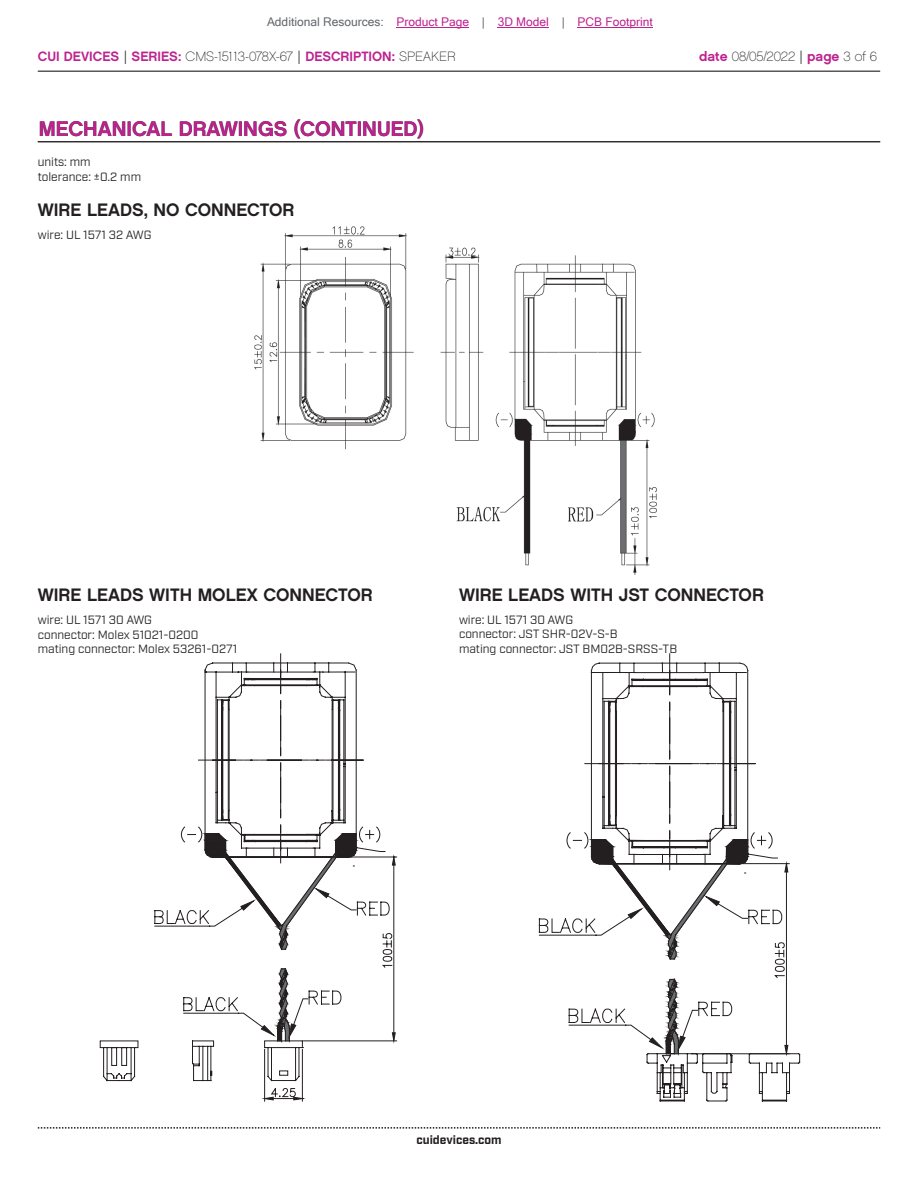
<style>
.page{position:relative;width:918px;height:1188px;background:#fff}
.page>*{position:absolute;margin:0;border:0;box-sizing:border-box;transform-origin:0 0}
.t1{font:21px "Chalet New York Nineteen Sixty";color:#bd238f}
.t2{font:18px "Chalet New York Nineteen Sixty";color:#231f20}
.t3{font:13.5px "Chalet New York Nineteen Sixty";color:#bd238f}
.t4{font:13.5px "Chalet Paris Nineteen Sixty";letter-spacing:-.005em;color:#231f20}
.t5{font:12px/14.4px "Industry";color:#231f20}
.t6{font:12px "Microsoft Sans Serif";color:#bd238f}
.t7{font:700 12px "Industry";color:#231f20}
.s1{color:#63676b}
.s2{font-family:"Industry";color:#231f20}
.s3{font-family:"Chalet Paris Nineteen Sixty";color:#231f20}
.s4{font-family:"Chalet New York Nineteen Sixty";color:#bd238f}
.s5{font-family:"Industry"}
</style>
<div class="page">
<hr style="left:38px;top:71px;width:842px;height:1px;background:#231f20">
<svg style="left:38px;top:1127px;width:842px;height:2px"></svg>
<img style="left:254px;top:227px;width:403px;height:348px">
<svg style="left:100px;top:1040px;width:39px;height:42px"></svg>
<svg style="left:154px;top:653px;width:243px;height:449px"></svg>
<svg style="left:539px;top:653px;width:261px;height:449px"></svg>
<hr style="left:38px;top:141px;width:842px;height:1px;background:#231f20">
<hr style="left:397px;top:27px;width:72px;height:1px;background:#bd238f">
<hr style="left:498px;top:27px;width:51px;height:1px;background:#bd238f">
<hr style="left:578px;top:27px;width:75px;height:1px;background:#bd238f">
<p class="t6" style="left:267px;top:15px;width:387px"><span class="s1">Additional Resources:</span> Product Page <span class="s1">|</span> 3D Model <span class="s1">|</span> PCB Footprint</p>
<p class="t3" style="left:38px;top:47px;width:419px">CUI DEVICES <span class="s2">|</span> SERIES: <span class="s3">CMS-15113-078X-67</span> <span class="s2">|</span> DESCRIPTION: <span class="s3">SPEAKER</span></p>
<p class="t4" style="left:699px;top:48px;width:179px"><span class="s4">date</span> 08/05/2022 <span class="s5">|</span> <span class="s4">page</span> 3 of 6</p>
<h1 class="t1" style="left:39px;top:115px;width:386px">MECHANICAL DRAWINGS (CONTINUED)</h1>
<p class="t5" style="left:38px;top:155px;width:105px">units: mm tolerance: ±0.2 mm</p>
<h2 class="t2" style="left:38px;top:198px;width:258px">WIRE LEADS, NO CONNECTOR</h2>
<p class="t5" style="left:38px;top:228px;width:115px">wire: UL 1571 32 AWG</p>
<h2 class="t2" style="left:38px;top:583px;width:336px">WIRE LEADS WITH MOLEX CONNECTOR</h2>
<h2 class="t2" style="left:459px;top:583px;width:307px">WIRE LEADS WITH JST CONNECTOR</h2>
<p class="t5" style="left:38px;top:613px;width:201px">wire: UL 1571 30 AWG<br>connector: Molex 51021-0200 mating connector: Molex 53261-0271</p>
<p class="t5" style="left:459px;top:613px;width:220px">wire: UL 1571 30 AWG<br>connector: JST SHR-02V-S-B<br>mating connector: JST BM02B-SRSS-TB</p>
<p class="t7" style="left:416px;top:1132px;width:87px">cuidevices.com</p>
</div>
